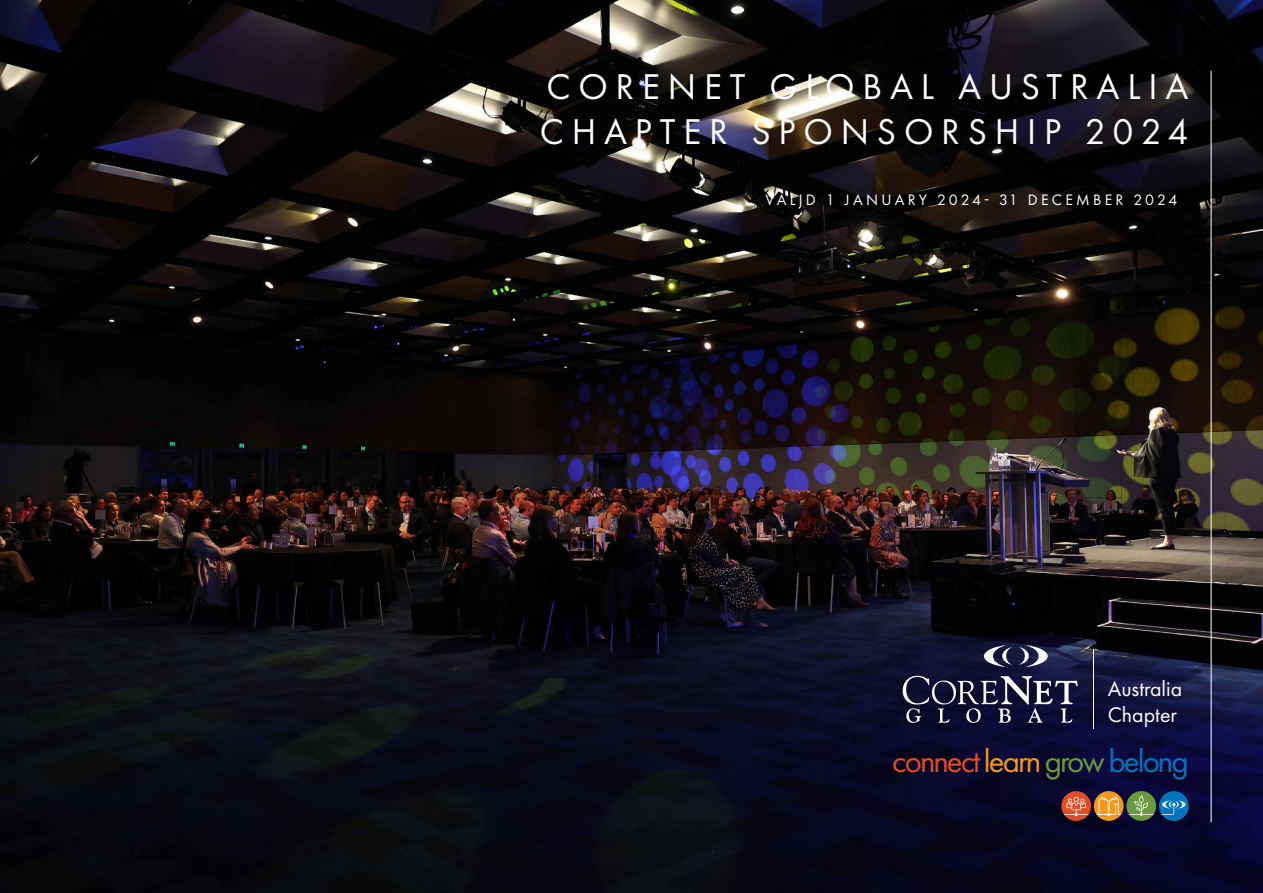
<style>
.page{position:relative;width:1263px;height:893px;background:#fff}
.page>*{position:absolute;margin:0;border:0;box-sizing:border-box;transform-origin:0 0}
.t1{font:37.2px/44.5px "Futura PT";letter-spacing:.21em;color:#fff}
.t2{font:32.85px "Futura PT";letter-spacing:-.06em;color:#de4e26}
.t3{font:21.9px/26.4px "Futura PT";color:#fff}
.t4{font:15.75px "Futura PT";letter-spacing:.21em;color:#fff}
.s1{color:#ef9920}
.s2{color:#6a9940}
.s3{color:#0076bf}
</style>
<div class="page">
<img style="left:0;top:0;width:1263px;height:893px">
<svg style="left:984px;top:645px;width:28px;height:22px"></svg>
<svg style="left:1019px;top:645px;width:29px;height:22px"></svg>
<svg style="left:903px;top:676px;width:175px;height:47px"></svg>
<hr style="left:1093px;top:649px;width:1px;height:80px;background:#fff">
<div style="left:1159px;top:791px;width:30px;height:30px;background:#0076bf;border-radius:50%"></div>
<svg style="left:1161px;top:800px;width:25px;height:15px"></svg>
<svg style="left:1126px;top:791px;width:30px;height:30px"></svg>
<svg style="left:1061px;top:791px;width:30px;height:30px"></svg>
<svg style="left:1129px;top:795px;width:25px;height:21px"></svg>
<svg style="left:1064px;top:797px;width:25px;height:19px"></svg>
<div style="left:1094px;top:791px;width:29px;height:30px;background:#ef9920;border-radius:50%"></div>
<svg style="left:1096px;top:796px;width:25px;height:20px"></svg>
<hr style="left:1211px;top:71px;width:1px;height:751px;background:#fff">
<p class="t1" style="left:540px;top:64px;width:650px">CORENET GLOBAL AUSTRALIA<br>CHAPTER SPONSORSHIP 2024</p>
<p class="t4" style="left:765px;top:191px;width:413px">VALID 1 JANUARY 2024- 31 DECEMBER 2024</p>
<p class="t3" style="left:1108px;top:675px;width:76px">Australia<br>Chapter</p>
<p class="t2" style="left:892px;top:741px;width:298px">connect <span class="s1">learn</span> <span class="s2">grow</span> <span class="s3">belong</span></p>
</div>
